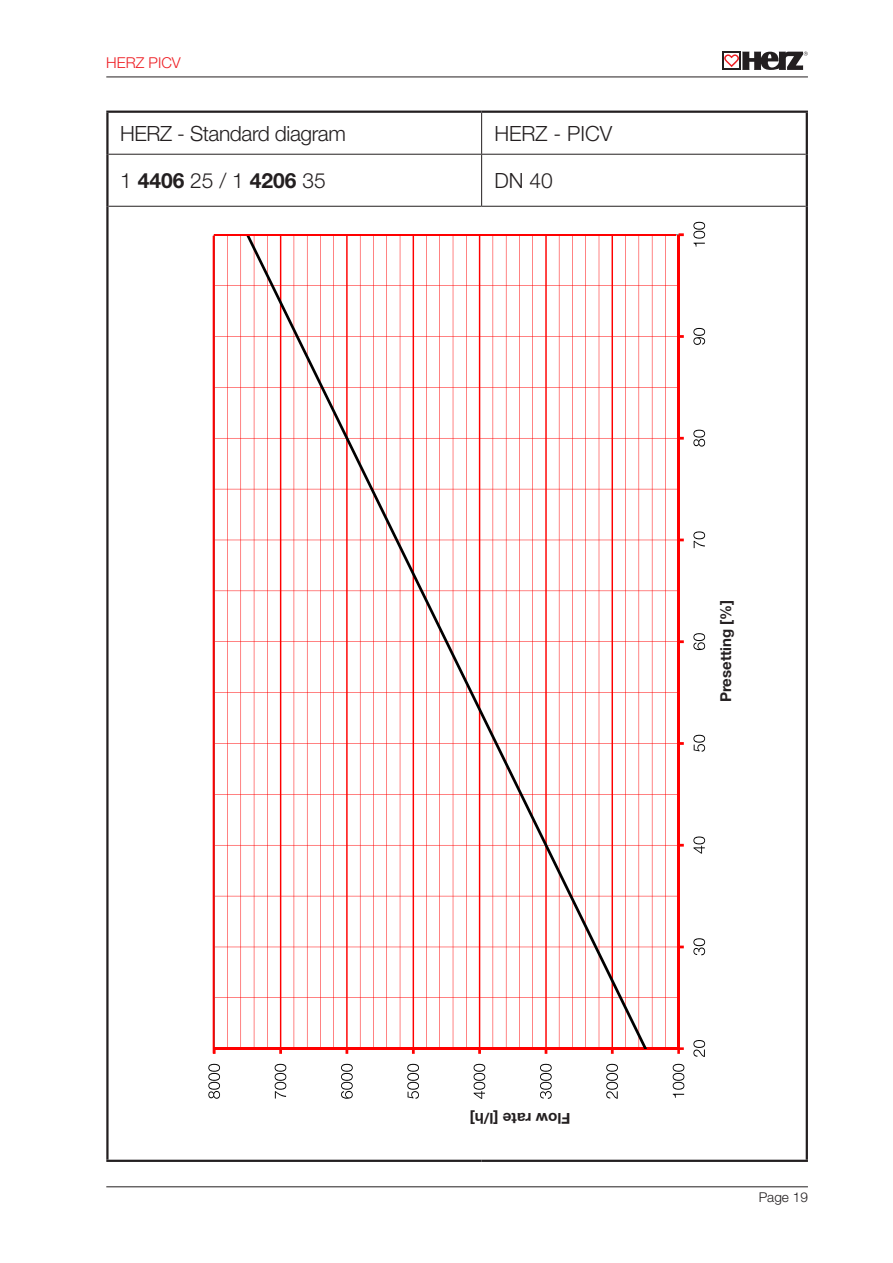
<style>
.page{position:relative;width:893px;height:1263px;background:#fff}
.page>*{position:absolute;margin:0;border:0;box-sizing:border-box;transform-origin:0 0}
.t1{font:300 21px "Helvetica Neue LT Std";letter-spacing:-.02em;color:#231f20}
.t2{font:700 21px "Helvetica Neue LT Std";color:#231f20}
.t3{font:300 21px "Helvetica Neue LT Std";color:#231f20}
.t4{font:700 15.15px "Helvetica Neue LT Std";color:#231f20}
.t5{font:700 15px "Helvetica Neue LT Std";color:#231f20}
.t6{font:300 15px "Helvetica Neue LT Std";color:#ee1d23}
.t7{font:300 13.5px "Helvetica Neue LT Std";color:#231f20}
.s1{font-weight:300}
</style>
<div class="page">
<svg style="left:722px;top:52px;width:86px;height:18px"></svg>
<hr style="left:106px;top:77px;width:702px;height:1px;background:#231f20">
<hr style="left:106px;top:1186px;width:702px;height:1px;background:#231f20">
<hr style="left:106px;top:111px;width:376px;height:2px;background:#231f20">
<hr style="left:106px;top:113px;width:3px;height:41px;background:#231f20">
<hr style="left:482px;top:111px;width:326px;height:2px;background:#231f20">
<hr style="left:806px;top:113px;width:2px;height:41px;background:#231f20">
<hr style="left:106px;top:154px;width:3px;height:52px;background:#231f20">
<hr style="left:806px;top:154px;width:2px;height:52px;background:#231f20">
<hr style="left:106px;top:206px;width:3px;height:954px;background:#231f20">
<hr style="left:806px;top:206px;width:2px;height:954px;background:#231f20">
<hr style="left:106px;top:1160px;width:376px;height:2px;background:#231f20">
<hr style="left:482px;top:1160px;width:326px;height:2px;background:#231f20">
<hr style="left:481px;top:113px;width:1px;height:41px;background:#231f20">
<hr style="left:109px;top:154px;width:373px;height:1px;background:#231f20">
<hr style="left:482px;top:154px;width:324px;height:1px;background:#231f20">
<hr style="left:481px;top:155px;width:1px;height:51px;background:#231f20">
<hr style="left:109px;top:206px;width:373px;height:1px;background:#231f20">
<hr style="left:482px;top:206px;width:324px;height:1px;background:#231f20">
<svg style="left:215px;top:234px;width:464px;height:813px"></svg>
<hr style="left:214px;top:1047px;width:465px;height:3px;background:#f00">
<svg style="left:611px;top:1050px;width:3px;height:4px"></svg>
<svg style="left:478px;top:1050px;width:3px;height:4px"></svg>
<svg style="left:412px;top:1050px;width:3px;height:4px"></svg>
<svg style="left:345px;top:1050px;width:3px;height:4px"></svg>
<svg style="left:279px;top:1050px;width:3px;height:4px"></svg>
<hr style="left:677px;top:235px;width:3px;height:814px;background:#f00">
<svg style="left:677px;top:1047px;width:7px;height:7px"></svg>
<svg style="left:680px;top:945px;width:4px;height:3px"></svg>
<svg style="left:680px;top:742px;width:4px;height:3px"></svg>
<svg style="left:680px;top:640px;width:4px;height:3px"></svg>
<svg style="left:680px;top:437px;width:4px;height:3px"></svg>
<svg style="left:680px;top:335px;width:4px;height:3px"></svg>
<svg style="left:679px;top:233px;width:5px;height:3px"></svg>
<svg style="left:246px;top:236px;width:401px;height:813px"></svg>
<svg style="left:673px;top:1064px;width:11px;height:34px"></svg>
<svg style="left:606px;top:1064px;width:12px;height:35px"></svg>
<svg style="left:540px;top:1064px;width:12px;height:35px"></svg>
<svg style="left:474px;top:1064px;width:11px;height:35px"></svg>
<svg style="left:407px;top:1064px;width:12px;height:35px"></svg>
<svg style="left:341px;top:1064px;width:12px;height:35px"></svg>
<svg style="left:275px;top:1064px;width:11px;height:34px"></svg>
<svg style="left:208px;top:1064px;width:12px;height:35px"></svg>
<svg style="left:693px;top:222px;width:12px;height:835px"></svg>
<hr style="left:213px;top:236px;width:2px;height:817px;background:#f00">
<hr style="left:214px;top:234px;width:462px;height:2px;background:#f00">
<p class="t6" style="left:106px;top:54px;width:76px">HERZ PICV</p>
<p class="t1" style="left:120px;top:121px;width:227px">HERZ - Standard diagram</p>
<p class="t3" style="left:494px;top:121px;width:119px">HERZ - PICV</p>
<p class="t2" style="left:120px;top:167px;width:207px"><span class="s1">1</span> 4406 <span class="s1">25 / 1</span> 4206 <span class="s1">35</span></p>
<p class="t1" style="left:494px;top:167px;width:60px">DN 40</p>
<p class="t5" style="left:717px;top:702px;width:104px;rotate:-90deg">Presetting [%]</p>
<p class="t4" style="left:570px;top:1128px;width:102px;rotate:-180deg">Flow rate [l/h]</p>
<p class="t7" style="left:759px;top:1189px;width:51px">Page 19</p>
</div>
